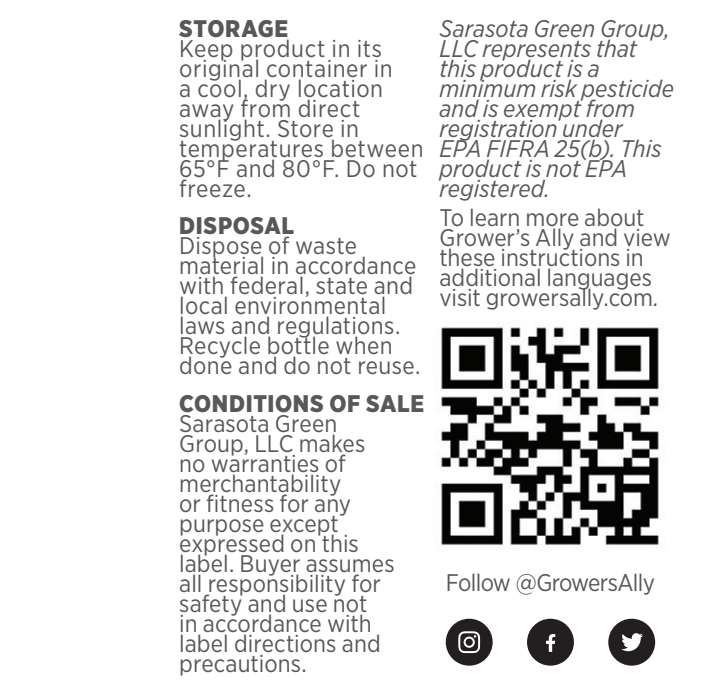
<style>
.page{position:relative;width:720px;height:692px;background:#fff}
.page>*{position:absolute;margin:0;border:0;box-sizing:border-box;transform-origin:0 0}
.t1{font:24px/20px "Gotham Narrow";letter-spacing:.005em;color:#57585a}
.t2{font:italic 24px/20px "Gotham Narrow";letter-spacing:.005em;color:#57585a}
.t3{font:24px/20px "Gotham Narrow";letter-spacing:.025em;color:#57585a}
.t4{font:24px "Gotham Narrow";letter-spacing:-.025em;color:#57585a}
.s1{font-weight:900}
.s2{font-style:italic}
</style>
<div class="page">
<img style="left:440px;top:327px;width:219px;height:219px">
<div style="left:446px;top:618px;width:47px;height:47px;background:#231f20;border-radius:50%"></div>
<div style="left:527px;top:618px;width:47px;height:47px;background:#231f20;border-radius:50%"></div>
<div style="left:608px;top:618px;width:47px;height:47px;background:#231f20;border-radius:50%"></div>
<svg style="left:458px;top:631px;width:22px;height:21px"></svg>
<svg style="left:546px;top:634px;width:10px;height:17px"></svg>
<svg style="left:621px;top:633px;width:22px;height:17px"></svg>
<p class="t3" style="left:179px;top:18px;width:246px"><span class="s1">STORAGE<br></span>Keep product in its original container in<br>a cool, dry location away from direct sunlight. Store in temperatures between<br>65°F and 80°F. Do not freeze.</p>
<p class="t1" style="left:179px;top:215px;width:243px"><span class="s1">DISPOSAL<br></span>Dispose of waste material in accordance with federal, state and local environmental laws and regulations.<br>Recycle bottle when done and do not reuse.</p>
<p class="t1" style="left:179px;top:392px;width:246px"><span class="s1">CONDITIONS OF SALE<br></span>Sarasota Green<br>Group, LLC makes<br>no warranties of merchantability<br>or fitness for any purpose except expressed on this<br>label. Buyer assumes<br>all responsibility for safety and use not<br>in accordance with label directions and precautions.</p>
<p class="t2" style="left:440px;top:18px;width:236px">Sarasota Green Group,<br>LLC represents that this product is a minimum risk pesticide and is exempt from registration under<br>EPA FIFRA 25(b). This product is not EPA registered.</p>
<p class="t1" style="left:440px;top:206px;width:233px">To learn more about<br>Grower’s Ally and view these instructions in additional languages visit growersally.com<span class="s2">.</span></p>
<p class="t4" style="left:446px;top:567px;width:211px">Follow @GrowersAlly</p>
</div>
